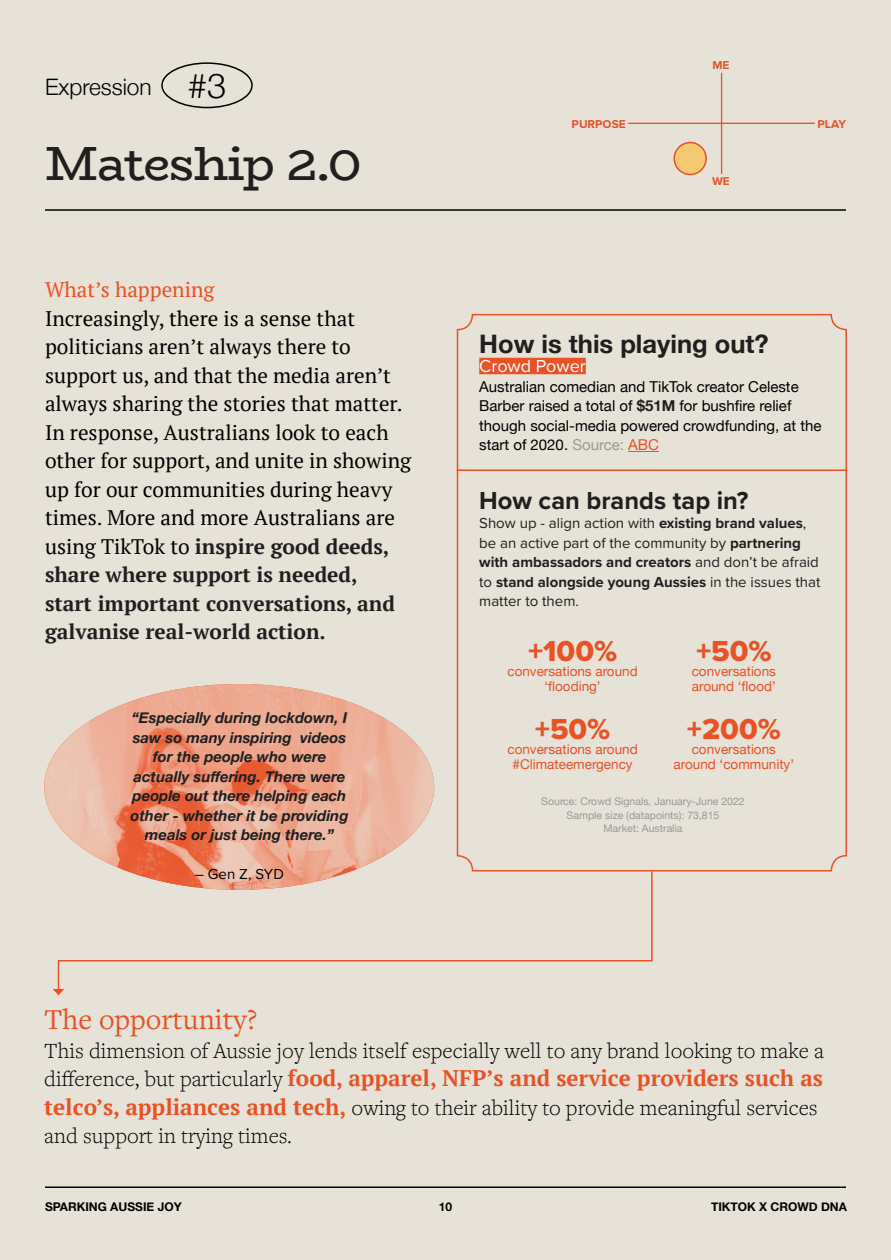
<style>
.page{position:relative;width:891px;height:1260px;background:#e7e2d8}
.page>*{position:absolute;margin:0;border:0;box-sizing:border-box;transform-origin:0 0}
.t1{font:48px "Bio Rhyme";letter-spacing:-.03em;color:#1f1f1f}
.t2{font:30px "Proxima Nova Extrabld";color:#e85225}
.t3{font:30px "Freight Text Pro";color:#e85225}
.t4{font:700 25.5px "Helvetica Neue";color:#1f1f1f}
.t5{font:700 25.5px "Proxima Nova";color:#1f1f1f}
.t6{font:300 22.65px "Helvetica Neue";color:#000}
.t7{font:300 22.5px/28.5px "Freight Text Pro";color:#000}
.t8{font:700 22.5px "PT Serif";color:#e85225}
.t9{font:21px/28.5px "PT Serif";color:#000}
.t10{font:21px "PT Serif";color:#e85225}
.t11{font:18px "Proxima Nova";color:#fff}
.t12{font:15px/19.5px "Proxima Nova";color:#1f1f1f}
.t13{font:italic 700 15px/19.5px "Helvetica Neue";color:#1f1f1f;text-align:center}
.t14{font:15px/19.5px "Helvetica Neue";color:#000}
.t15{font:15px "Proxima Nova";color:#000}
.t16{font:13.5px/15px "Helvetica Neue";color:#e85225;text-align:center}
.t17{font:700 12px "Helvetica Neue";color:#000}
.t18{font:700 11.85px "Proxima Nova";color:#e85225}
.t19{font:10.5px/13.5px "Helvetica Neue";color:#999;text-align:center}
.s1{font-size:34.5px}
.s2{font-weight:700;color:#1f1f1f}
.s3{color:#999}
.s4{color:#e85226}
.s5{font-weight:700}
.s6{font-family:"Freight Text Pro";font-weight:300;color:#000}
.s7{font-family:"PT Serif";font-weight:700;color:#e85225}
</style>
<div class="page">
<img style="left:44px;top:684px;width:390px;height:186px">
<div style="left:457px;top:314px;width:390px;height:558px;border:2px solid #e85225;border-radius:15px"></div>
<div style="left:161px;top:62px;width:92px;height:46px;border:2px solid #000;border-radius:50%"></div>
<hr style="left:45px;top:209px;width:801px;height:2px;background:#000">
<div style="left:479px;top:358px;width:107px;height:16px;background:#e85225"></div>
<hr style="left:628px;top:451px;width:31px;height:1px;background:#e85226">
<svg style="left:57px;top:870px;width:596px;height:119px"></svg>
<svg style="left:53px;top:989px;width:11px;height:6px"></svg>
<hr style="left:457px;top:470px;width:390px;height:1px;background:#e85225">
<hr style="left:628px;top:123px;width:187px;height:1px;background:#e85225">
<hr style="left:721px;top:73px;width:1px;height:101px;background:#e85225">
<div style="left:674px;top:143px;width:32px;height:31px;background:#f5c872;border-radius:50%"></div>
<div style="left:674px;top:142px;width:33px;height:33px;border:2px solid #e85225;border-radius:50%"></div>
<hr style="left:45px;top:1186px;width:801px;height:2px;background:#000">
<p class="t6" style="left:45px;top:69px;width:183px">Expression <span class="s1">#3</span></p>
<h1 class="t1" style="left:45px;top:126px;width:318px">Mateship 2.0</h1>
<p class="t10" style="left:45px;top:276px;width:171px">What’s happening</p>
<p class="t9" style="left:45px;top:304px;width:368px">Increasingly, there is a sense that politicians aren’t always there to support us, and that the media aren’t always sharing the stories that matter.<br>In response, Australians look to each other for support, and unite in showing up for our communities during heavy times. More and more Australians are using TikTok to <span class="s2">inspire good deeds, share where support is needed,<br>start important conversations, and galvanise real-world action.</span></p>
<p class="t13" style="left:131px;top:708px;width:220px">“Especially during lockdown, I saw so many inspiring videos for the people who were actually suffering. There were people out there helping each other - whether it be providing meals or just being there.”</p>
<p class="t15" style="left:195px;top:863px;width:90px">– Gen Z, SYD</p>
<p class="t18" style="left:712px;top:57px;width:19px">ME</p>
<p class="t18" style="left:572px;top:115px;width:56px">PURPOSE</p>
<p class="t18" style="left:818px;top:115px;width:30px">PLAY</p>
<p class="t18" style="left:712px;top:172px;width:19px">WE</p>
<p class="t4" style="left:479px;top:323px;width:291px">How is this playing out?</p>
<p class="t11" style="left:479px;top:353px;width:108px">Crowd Power</p>
<p class="t14" style="left:479px;top:377px;width:344px">Australian comedian and TikTok creator Celeste Barber raised a total of <span class="s2">$51M</span> for bushfire relief though social-media powered crowdfunding, at the start of 2020. <span class="s3">Source:</span> <span class="s4">ABC</span></p>
<p class="t5" style="left:479px;top:481px;width:271px">How can brands tap in?</p>
<p class="t12" style="left:479px;top:513px;width:343px">Show up - align action with <span class="s5">existing brand values</span>, be an active part of the community by <span class="s5">partnering with ambassadors and creators</span> and don’t be afraid to <span class="s5">stand alongside young Aussies</span> in the issues that matter to them.</p>
<h2 class="t2" style="left:528px;top:629px;width:91px">+100%</h2>
<p class="t16" style="left:507px;top:665px;width:132px">conversations around ‘flooding’</p>
<h2 class="t2" style="left:535px;top:707px;width:77px">+50%</h2>
<p class="t16" style="left:507px;top:743px;width:132px">conversations around #Climateemergency</p>
<h2 class="t2" style="left:696px;top:629px;width:77px">+50%</h2>
<p class="t16" style="left:692px;top:665px;width:86px;text-align:left">conversations around ‘flood’</p>
<h2 class="t2" style="left:687px;top:707px;width:95px">+200%</h2>
<p class="t16" style="left:674px;top:743px;width:122px">conversations around ‘community’</p>
<p class="t19" style="left:541px;top:795px;width:205px">Source: Crowd Signals, January-June 2022<br>Sample size (datapoints): 73,815<br>Market: Australia</p>
<h2 class="t3" style="left:44px;top:1000px;width:215px">The opportunity?</h2>
<p class="t7" style="left:44px;top:1036px;width:781px">This dimension of Aussie joy lends itself especially well to any brand looking to make a</p>
<p class="t8" style="left:44px;top:1064px;width:780px"><span class="s6">difference, but particularly</span> food, apparel, NFP’s and service providers such as</p>
<p class="t7" style="left:44px;top:1093px;width:775px"><span class="s7">telco’s, appliances and tech,</span> owing to their ability to provide meaningful services and support in trying times.</p>
<p class="t17" style="left:45px;top:1198px;width:138px">SPARKING AUSSIE JOY</p>
<p class="t17" style="left:439px;top:1198px;width:15px">10</p>
<p class="t17" style="left:711px;top:1198px;width:137px">TIKTOK X CROWD DNA</p>
</div>
